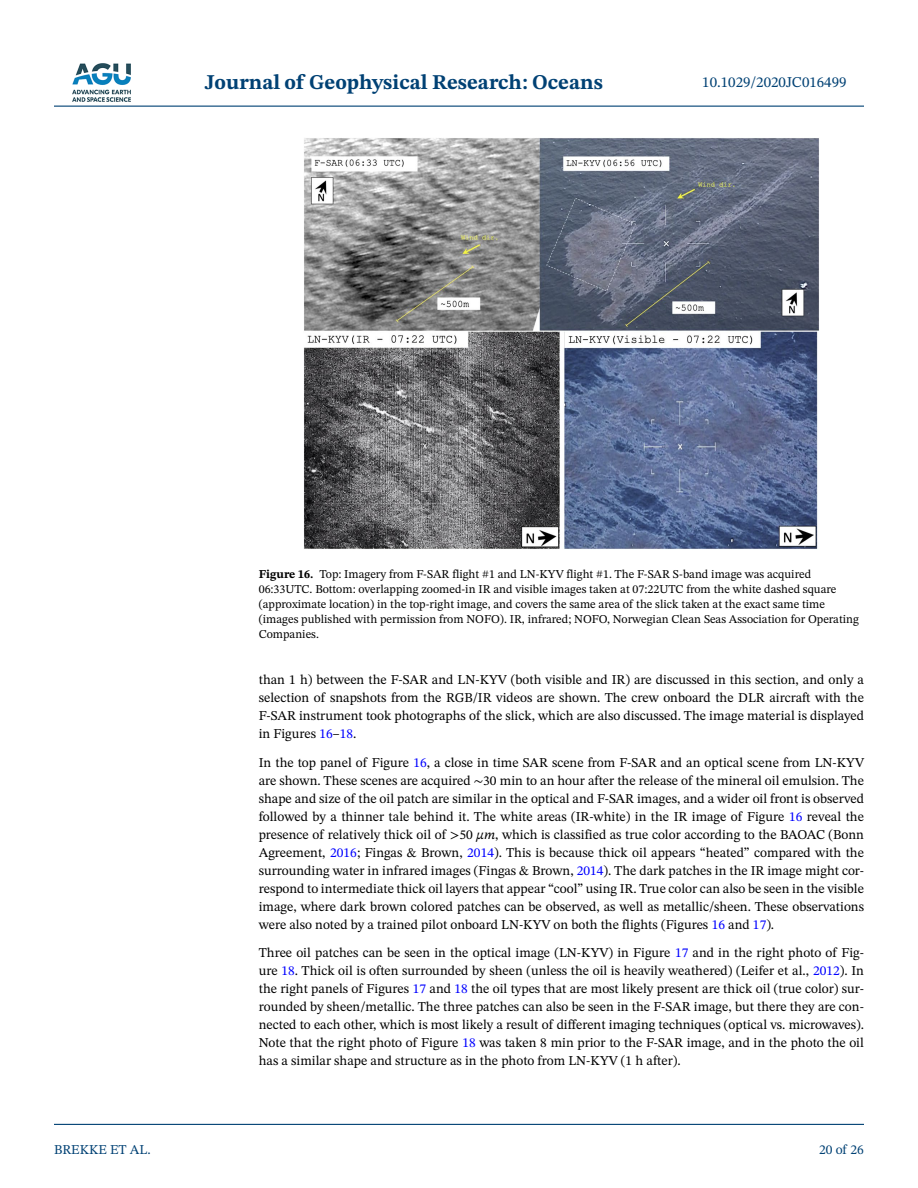
<style>
.page{position:relative;width:918px;height:1188px;background:#fff}
.page>*{position:absolute;margin:0;border:0;box-sizing:border-box;transform-origin:0 0}
.t1{font:700 21px "STIX Two Text";color:#004174}
.t2{font:15px "STIX Two Text";color:#004174}
.t3{font:13.5px/18px "STIX Two Text";color:#000;text-align:justify}
.t4{font:13.5px "STIX Two Text";color:#004174}
.t5{font:12px/15px "STIX Two Text";color:#000}
.s1{font-weight:700}
.s2{color:#00f}
.s3{font-family:"STIX Two Math"}
.s4{font-style:italic}
</style>
<div class="page">
<hr style="left:54px;top:106px;width:810px;height:1px;background:#004174">
<hr style="left:54px;top:1124px;width:810px;height:1px;background:#004174">
<img style="left:72px;top:63px;width:59px;height:39px">
<img style="left:304px;top:138px;width:515px;height:411px">
<h1 class="t1" style="left:205px;top:67px;width:399px">Journal of Geophysical Research: Oceans</h1>
<p class="t2" style="left:702px;top:72px;width:146px">10.1029/2020JC016499</p>
<p class="t4" style="left:54px;top:1140px;width:98px">BREKKE ET AL.</p>
<p class="t5" style="left:259px;top:567px;width:602px"><span class="s1">Figure 16.</span> Top: Imagery from F-SAR flight #1 and LN-KYV flight #1. The F-SAR S-band image was acquired 06:33UTC. Bottom: overlapping zoomed-in IR and visible images taken at 07:22UTC from the white dashed square (approximate location) in the top-right image, and covers the same area of the slick taken at the exact same time (images published with permission from NOFO). IR, infrared; NOFO, Norwegian Clean Seas Association for Operating Companies.</p>
<p class="t3" style="left:259px;top:671px;width:607px">than 1 h) between the F-SAR and LN-KYV (both visible and IR) are discussed in this section, and only a selection of snapshots from the RGB/IR videos are shown. The crew onboard the DLR aircraft with the F-SAR instrument took photographs of the slick, which are also discussed. The image material is displayed in Figures <span class="s2">16</span>–<span class="s2">18</span>.</p>
<p class="t3" style="left:259px;top:753px;width:607px">In the top panel of Figure <span class="s2">16</span>, a close in time SAR scene from F-SAR and an optical scene from LN-KYV are shown. These scenes are acquired <span class="s3">∼</span>30 min to an hour after the release of the mineral oil emulsion. The shape and size of the oil patch are similar in the optical and F-SAR images, and a wider oil front is observed followed by a thinner tale behind it. The white areas (IR-white) in the IR image of Figure <span class="s2">16</span> reveal the presence of relatively thick oil of &gt;50 <span class="s4">μm</span>, which is classified as true color according to the BAOAC (Bonn Agreement, <span class="s2">2016</span>; Fingas &amp; Brown, <span class="s2">2014</span>). This is because thick oil appears “heated” compared with the surrounding water in infrared images (Fingas &amp; Brown, <span class="s2">2014</span>). The dark patches in the IR image might cor&shy;respond to intermediate thick oil layers that appear “cool” using IR. True color can also be seen in the visible image, where dark brown colored patches can be observed, as well as metallic/sheen. These observations were also noted by a trained pilot onboard LN-KYV on both the flights (Figures <span class="s2">16</span> and <span class="s2">17</span>).</p>
<p class="t3" style="left:259px;top:944px;width:607px">Three oil patches can be seen in the optical image (LN-KYV) in Figure <span class="s2">17</span> and in the right photo of Fig&shy;ure <span class="s2">18</span>. Thick oil is often surrounded by sheen (unless the oil is heavily weathered) (Leifer et al., <span class="s2">2012</span>). In the right panels of Figures <span class="s2">17</span> and <span class="s2">18</span> the oil types that are most likely present are thick oil (true color) sur&shy;rounded by sheen/metallic. The three patches can also be seen in the F-SAR image, but there they are con&shy;nected to each other, which is most likely a result of different imaging techniques (optical vs. microwaves).<br>Note that the right photo of Figure <span class="s2">18</span> was taken 8 min prior to the F-SAR image, and in the photo the oil has a similar shape and structure as in the photo from LN-KYV (1 h after).</p>
<p class="t4" style="left:819px;top:1140px;width:46px">20 of 26</p>
</div>
